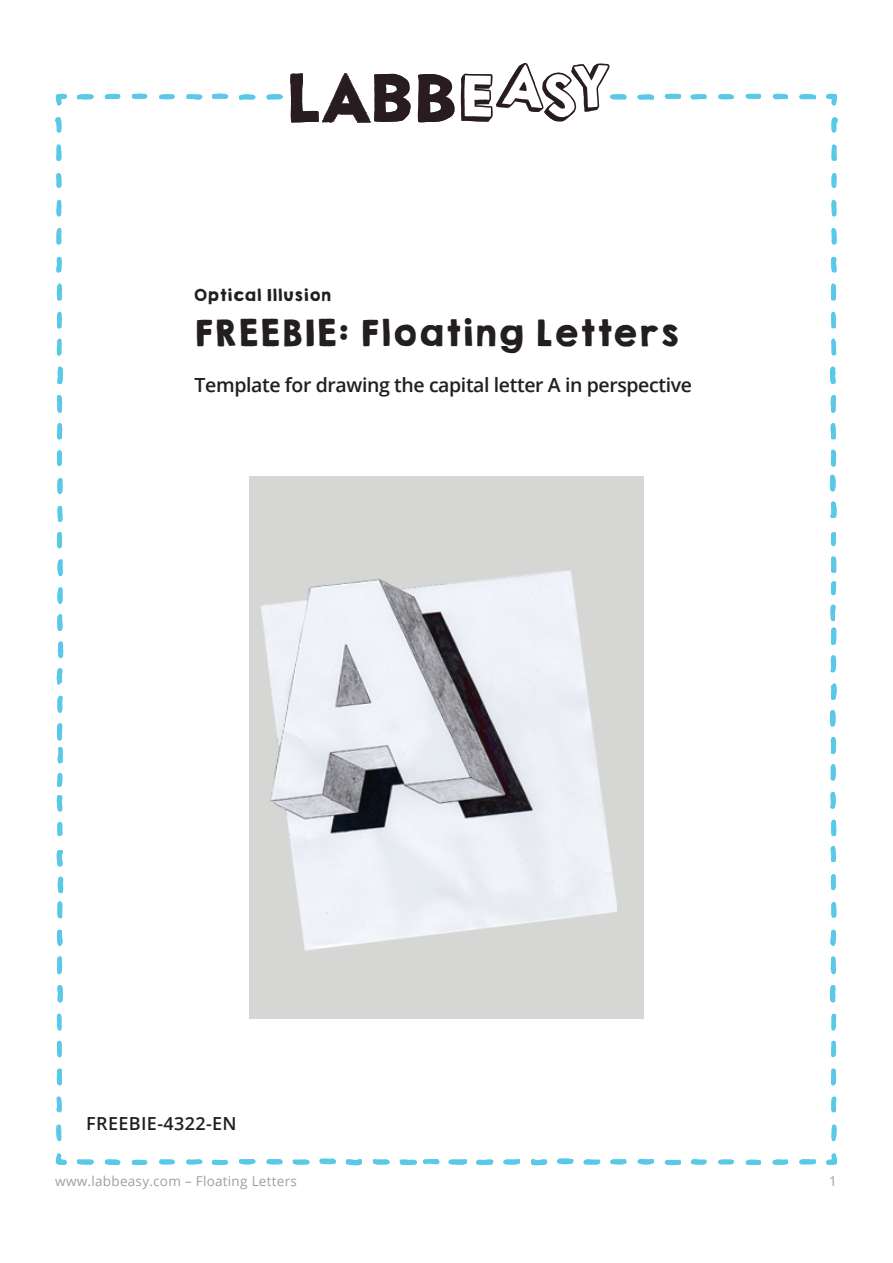
<style>
.page{position:relative;width:893px;height:1263px;background:#fff}
.page>*{position:absolute;margin:0;border:0;box-sizing:border-box;transform-origin:0 0}
.t1{font:33px "KGHAPPY Solid";color:#231f20}
.t2{font:600 19.5px "Open Sans";letter-spacing:-.02em;color:#231f20}
.t3{font:600 18px "Open Sans";letter-spacing:.02em;color:#231f20}
.t4{font:15px "KGHAPPY Solid";color:#231f20}
.t5{font:13.5px "Open Sans";letter-spacing:.02em;color:#9d9fa2}
</style>
<div class="page">
<svg style="left:132px;top:93px;width:15px;height:6px"></svg>
<svg style="left:212px;top:93px;width:16px;height:6px"></svg>
<svg style="left:664px;top:93px;width:17px;height:6px"></svg>
<svg style="left:746px;top:93px;width:15px;height:6px"></svg>
<svg style="left:105px;top:93px;width:15px;height:7px"></svg>
<svg style="left:772px;top:94px;width:16px;height:6px"></svg>
<svg style="left:56px;top:93px;width:11px;height:13px"></svg>
<svg style="left:826px;top:93px;width:11px;height:13px"></svg>
<svg style="left:77px;top:94px;width:17px;height:6px"></svg>
<svg style="left:159px;top:94px;width:16px;height:6px"></svg>
<svg style="left:186px;top:94px;width:16px;height:6px"></svg>
<svg style="left:266px;top:94px;width:17px;height:6px"></svg>
<svg style="left:690px;top:94px;width:17px;height:6px"></svg>
<svg style="left:718px;top:94px;width:16px;height:6px"></svg>
<svg style="left:799px;top:94px;width:17px;height:6px"></svg>
<svg style="left:239px;top:94px;width:16px;height:6px"></svg>
<svg style="left:637px;top:94px;width:17px;height:6px"></svg>
<svg style="left:55px;top:117px;width:7px;height:16px"></svg>
<svg style="left:831px;top:117px;width:7px;height:16px"></svg>
<svg style="left:56px;top:144px;width:6px;height:17px"></svg>
<svg style="left:831px;top:144px;width:6px;height:17px"></svg>
<svg style="left:56px;top:173px;width:6px;height:15px"></svg>
<svg style="left:831px;top:173px;width:6px;height:15px"></svg>
<svg style="left:56px;top:199px;width:6px;height:17px"></svg>
<svg style="left:831px;top:200px;width:6px;height:16px"></svg>
<svg style="left:56px;top:228px;width:6px;height:17px"></svg>
<svg style="left:831px;top:228px;width:6px;height:17px"></svg>
<svg style="left:56px;top:256px;width:6px;height:17px"></svg>
<svg style="left:831px;top:257px;width:6px;height:16px"></svg>
<svg style="left:56px;top:283px;width:6px;height:18px"></svg>
<svg style="left:831px;top:283px;width:5px;height:18px"></svg>
<svg style="left:57px;top:311px;width:5px;height:18px"></svg>
<svg style="left:831px;top:311px;width:5px;height:18px"></svg>
<svg style="left:56px;top:338px;width:6px;height:18px"></svg>
<svg style="left:831px;top:338px;width:5px;height:18px"></svg>
<svg style="left:57px;top:366px;width:6px;height:18px"></svg>
<svg style="left:830px;top:366px;width:6px;height:18px"></svg>
<svg style="left:57px;top:395px;width:6px;height:18px"></svg>
<svg style="left:830px;top:395px;width:6px;height:18px"></svg>
<svg style="left:57px;top:423px;width:6px;height:17px"></svg>
<svg style="left:830px;top:423px;width:6px;height:16px"></svg>
<svg style="left:830px;top:449px;width:6px;height:18px"></svg>
<svg style="left:57px;top:450px;width:5px;height:16px"></svg>
<svg style="left:830px;top:474px;width:6px;height:17px"></svg>
<svg style="left:57px;top:478px;width:6px;height:16px"></svg>
<svg style="left:830px;top:501px;width:6px;height:18px"></svg>
<svg style="left:57px;top:505px;width:6px;height:17px"></svg>
<svg style="left:56px;top:531px;width:7px;height:18px"></svg>
<svg style="left:831px;top:532px;width:5px;height:14px"></svg>
<svg style="left:831px;top:556px;width:6px;height:17px"></svg>
<svg style="left:57px;top:559px;width:6px;height:17px"></svg>
<svg style="left:831px;top:581px;width:6px;height:15px"></svg>
<svg style="left:57px;top:587px;width:6px;height:17px"></svg>
<svg style="left:830px;top:604px;width:6px;height:17px"></svg>
<svg style="left:57px;top:614px;width:6px;height:17px"></svg>
<svg style="left:831px;top:627px;width:5px;height:18px"></svg>
<svg style="left:57px;top:641px;width:7px;height:17px"></svg>
<svg style="left:830px;top:655px;width:7px;height:17px"></svg>
<svg style="left:56px;top:668px;width:7px;height:17px"></svg>
<svg style="left:830px;top:683px;width:6px;height:17px"></svg>
<svg style="left:57px;top:695px;width:6px;height:18px"></svg>
<svg style="left:830px;top:710px;width:6px;height:17px"></svg>
<svg style="left:830px;top:737px;width:6px;height:17px"></svg>
<svg style="left:57px;top:723px;width:6px;height:41px"></svg>
<svg style="left:830px;top:764px;width:6px;height:17px"></svg>
<svg style="left:57px;top:773px;width:6px;height:14px"></svg>
<svg style="left:830px;top:792px;width:6px;height:17px"></svg>
<svg style="left:56px;top:795px;width:7px;height:17px"></svg>
<svg style="left:831px;top:819px;width:6px;height:17px"></svg>
<svg style="left:57px;top:822px;width:6px;height:14px"></svg>
<svg style="left:830px;top:846px;width:6px;height:16px"></svg>
<svg style="left:57px;top:850px;width:6px;height:16px"></svg>
<svg style="left:830px;top:874px;width:6px;height:16px"></svg>
<svg style="left:58px;top:877px;width:6px;height:16px"></svg>
<svg style="left:57px;top:901px;width:6px;height:17px"></svg>
<svg style="left:831px;top:902px;width:6px;height:16px"></svg>
<svg style="left:57px;top:930px;width:6px;height:16px"></svg>
<svg style="left:830px;top:930px;width:6px;height:16px"></svg>
<svg style="left:57px;top:956px;width:6px;height:18px"></svg>
<svg style="left:830px;top:956px;width:6px;height:18px"></svg>
<svg style="left:57px;top:985px;width:6px;height:17px"></svg>
<svg style="left:830px;top:985px;width:6px;height:18px"></svg>
<svg style="left:56px;top:1013px;width:6px;height:18px"></svg>
<svg style="left:831px;top:1014px;width:5px;height:17px"></svg>
<svg style="left:57px;top:1040px;width:5px;height:17px"></svg>
<svg style="left:831px;top:1040px;width:5px;height:18px"></svg>
<svg style="left:57px;top:1068px;width:5px;height:18px"></svg>
<svg style="left:831px;top:1068px;width:5px;height:18px"></svg>
<svg style="left:56px;top:1096px;width:6px;height:16px"></svg>
<svg style="left:831px;top:1096px;width:5px;height:17px"></svg>
<svg style="left:56px;top:1124px;width:6px;height:17px"></svg>
<svg style="left:831px;top:1124px;width:6px;height:17px"></svg>
<svg style="left:56px;top:1153px;width:11px;height:12px"></svg>
<svg style="left:826px;top:1153px;width:11px;height:12px"></svg>
<svg style="left:319px;top:1158px;width:17px;height:7px"></svg>
<svg style="left:557px;top:1158px;width:17px;height:6px"></svg>
<svg style="left:238px;top:1159px;width:18px;height:6px"></svg>
<svg style="left:346px;top:1159px;width:16px;height:6px"></svg>
<svg style="left:531px;top:1159px;width:16px;height:6px"></svg>
<svg style="left:637px;top:1158px;width:17px;height:6px"></svg>
<svg style="left:186px;top:1159px;width:16px;height:6px"></svg>
<svg style="left:266px;top:1159px;width:17px;height:6px"></svg>
<svg style="left:372px;top:1159px;width:18px;height:6px"></svg>
<svg style="left:423px;top:1159px;width:16px;height:6px"></svg>
<svg style="left:448px;top:1159px;width:19px;height:6px"></svg>
<svg style="left:503px;top:1159px;width:17px;height:6px"></svg>
<svg style="left:610px;top:1159px;width:17px;height:6px"></svg>
<svg style="left:690px;top:1159px;width:17px;height:6px"></svg>
<svg style="left:77px;top:1159px;width:17px;height:6px"></svg>
<svg style="left:159px;top:1159px;width:16px;height:6px"></svg>
<svg style="left:292px;top:1159px;width:18px;height:6px"></svg>
<svg style="left:583px;top:1159px;width:17px;height:6px"></svg>
<svg style="left:718px;top:1159px;width:16px;height:6px"></svg>
<svg style="left:799px;top:1159px;width:17px;height:6px"></svg>
<svg style="left:104px;top:1159px;width:16px;height:6px"></svg>
<svg style="left:399px;top:1159px;width:18px;height:6px"></svg>
<svg style="left:476px;top:1159px;width:18px;height:6px"></svg>
<svg style="left:773px;top:1159px;width:15px;height:6px"></svg>
<svg style="left:132px;top:1159px;width:15px;height:6px"></svg>
<svg style="left:212px;top:1159px;width:16px;height:6px"></svg>
<svg style="left:665px;top:1159px;width:16px;height:7px"></svg>
<svg style="left:746px;top:1159px;width:15px;height:6px"></svg>
<svg style="left:290px;top:63px;width:337px;height:60px"></svg>
<img style="left:249px;top:476px;width:395px;height:542px">
<p class="t4" style="left:193px;top:284px;width:139px">Optical Illusion</p>
<h1 class="t1" style="left:193px;top:308px;width:487px">FREEBIE: Floating Letters</h1>
<p class="t2" style="left:195px;top:371px;width:499px">Template for drawing the capital letter A in perspective</p>
<p class="t3" style="left:86px;top:1111px;width:152px">FREEBIE-4322-EN</p>
<p class="t5" style="left:55px;top:1172px;width:243px">www.labbeasy.com – Floating Letters</p>
<p class="t5" style="left:829px;top:1172px;width:9px">1</p>
</div>
